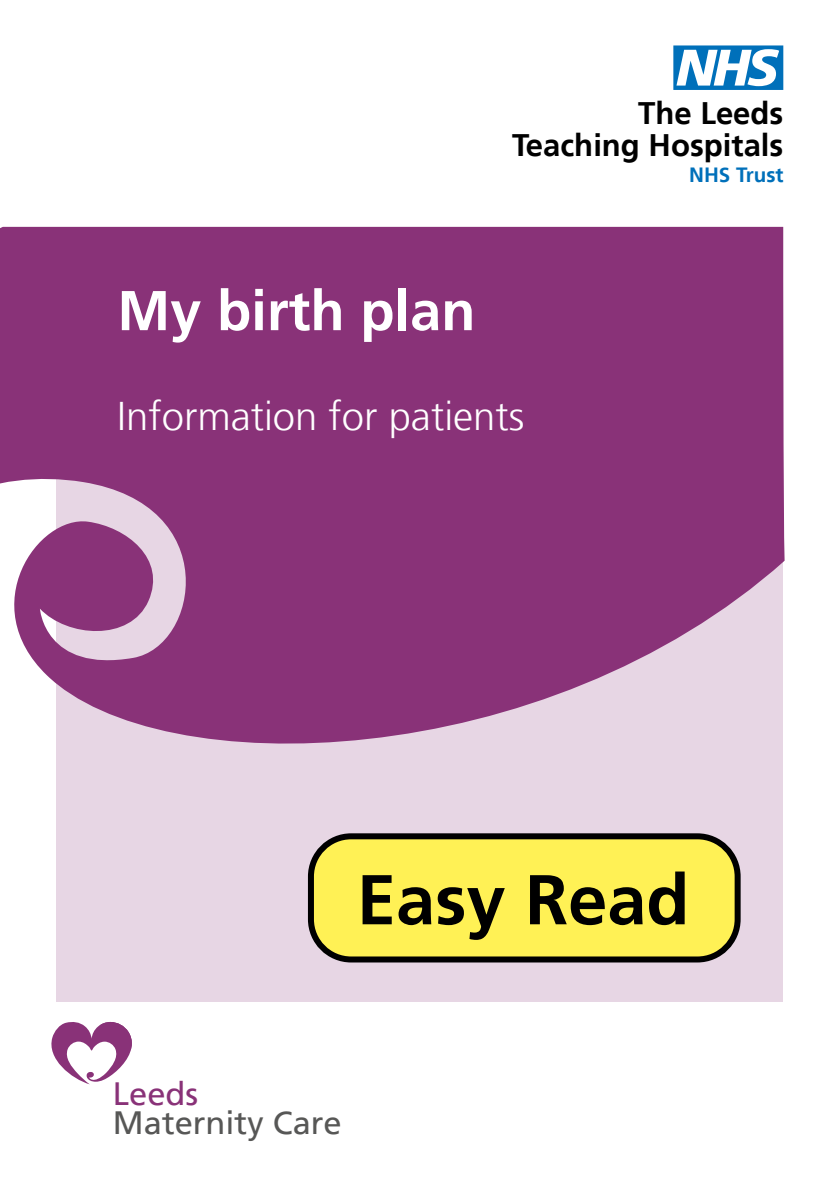
<style>
.page{position:relative;width:840px;height:1191px;background:#fff}
.page>*{position:absolute;margin:0;border:0;box-sizing:border-box;transform-origin:0 0}
.t1{font:700 70.4px "Frutiger LT";color:#000}
.t2{font:62.2px "NHS";color:#0070ba}
.Cover_title_A{font:700 56px "Frutiger LT";color:#fff}
.Cover_title_A-2{font:300 40px "Frutiger LT";color:#fff}
.t3{font:32.2px "Frutiger LT";color:#575756}
.t4{font:32.2px "Frutiger LT";color:#893278}
.t5{font:700 31px/31.6px "Frutiger LT";color:#000;text-align:right}
.t6{font:700 20.6px "Frutiger LT";color:#0070ba}
</style>
<div class="page">
<div style="left:57px;top:379px;width:725px;height:623px;background:#e7d6e4"></div>
<svg style="left:51px;top:1021px;width:81px;height:64px"></svg>
<svg style="left:0;top:227px;width:784px;height:557px;fill:#893278"></svg>
<div style="left:311px;top:836px;width:426px;height:123px;background:#fff155;border-radius:40px"></div>
<div style="left:308px;top:833px;width:432px;height:129px;border:6px solid #000;border-radius:40px"></div>
<h2 class="t2" style="left:673px;top:33px;width:111px">n</h2>
<p class="t5" style="left:512px;top:98px;width:273px">The Leeds<br>Teaching Hospitals</p>
<p class="Cover_title_A" style="left:117px;top:278px;width:359px">My birth plan</p>
<p class="Cover_title_A-2" style="left:117px;top:393px;width:408px">Information for patients</p>
<p class="t6" style="left:688px;top:162px;width:96px">NHS Trust</p>
<h1 class="t1" style="left:356px;top:858px;width:334px">Easy Read</h1>
<p class="t4" style="left:113px;top:1074px;width:87px">Leeds</p>
<p class="t3" style="left:113px;top:1104px;width:230px">Maternity Care</p>
</div>
